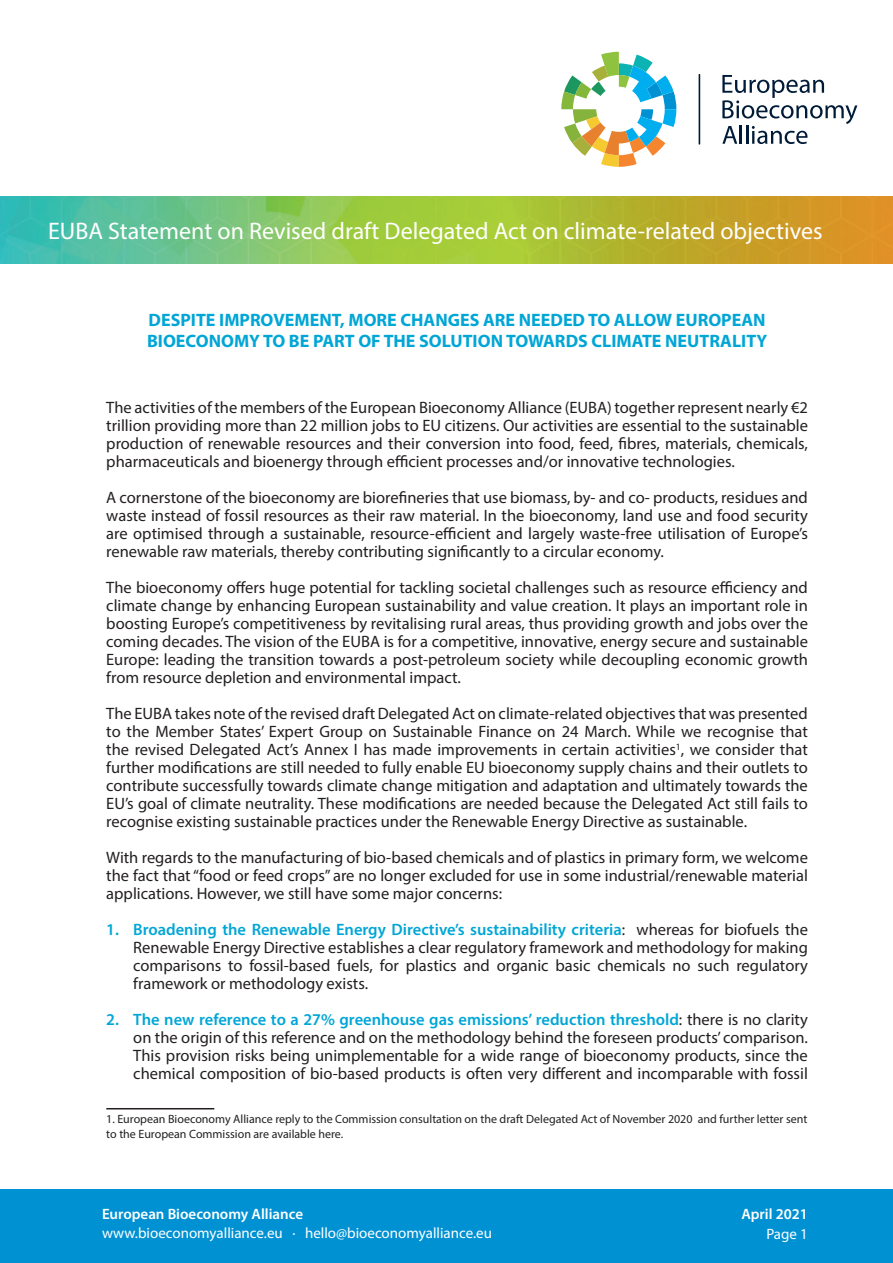
<style>
.page{position:relative;width:893px;height:1263px;background:#fff}
.page>*{position:absolute;margin:0;border:0;box-sizing:border-box;transform-origin:0 0}
.t1{font:24px "Myriad Pro";color:#fff}
.t2{font:700 18px/21px "Myriad Pro";color:#00a6d6}
.t3{font:16.5px/18px "Myriad Pro";color:#231f20;text-align:justify}
.t4{font:15px "Myriad Pro";color:#fff}
.t5{font:600 15px "Myriad Pro";color:#fff}
.t6{font:12px/14.4px "Myriad Pro";color:#231f20}
.s1{font-weight:600;color:#00a6d6}
</style>
<div class="page">
<div style="left:0;top:1189px;width:893px;height:74px;background:#0091d3"></div>
<hr style="left:699px;top:74px;width:1px;height:71px;background:#001b38">
<svg style="left:722px;top:75px;width:135px;height:69px"></svg>
<svg style="left:561px;top:52px;width:115px;height:115px"></svg>
<hr style="left:106px;top:1108px;width:108px;height:1px;background:#231f20">
<img style="left:0;top:197px;width:893px;height:67px">
<h1 class="t1" style="left:48px;top:217px;width:776px">EUBA Statement on Revised draft Delegated Act on climate-related objectives</h1>
<p class="t2" style="left:147px;top:309px;width:622px">DESPITE IMPROVEMENT, MORE CHANGES ARE NEEDED TO ALLOW EUROPEAN<br>BIOECONOMY TO BE PART OF THE SOLUTION TOWARDS CLIMATE NEUTRALITY</p>
<p class="t3" style="left:106px;top:398px;width:703px">The activities of the members of the European Bioeconomy Alliance (EUBA) together represent nearly €2 trillion providing more than 22 million jobs to EU citizens. Our activities are essential to the sustainable production of renewable resources and their conversion into food, feed, fibres, materials, chemicals, pharmaceuticals and bioenergy through efficient processes and/or innovative technologies.</p>
<p class="t3" style="left:106px;top:488px;width:703px">A cornerstone of the bioeconomy are biorefineries that use biomass, by- and co- products, residues and waste instead of fossil resources as their raw material. In the bioeconomy, land use and food security are optimised through a sustainable, resource-efficient and largely waste-free utilisation of Europe’s renewable raw materials, thereby contributing significantly to a circular economy.</p>
<p class="t3" style="left:106px;top:578px;width:703px">The bioeconomy offers huge potential for tackling societal challenges such as resource efficiency and climate change by enhancing European sustainability and value creation. It plays an important role in boosting Europe’s competitiveness by revitalising rural areas, thus providing growth and jobs over the coming decades. The vision of the EUBA is for a competitive, innovative, energy secure and sustainable Europe: leading the transition towards a post-petroleum society while decoupling economic growth from resource depletion and environmental impact.</p>
<p class="t3" style="left:106px;top:704px;width:703px">The EUBA takes note of the revised draft Delegated Act on climate-related objectives that was presented to the Member States’ Expert Group on Sustainable Finance on 24 March. While we recognise that the revised Delegated Act’s Annex I has made improvements in certain activities<sup>1</sup>, we consider that further modifications are still needed to fully enable EU bioeconomy supply chains and their outlets to contribute successfully towards climate change mitigation and adaptation and ultimately towards the EU’s goal of climate neutrality. These modifications are needed because the Delegated Act still fails to recognise existing sustainable practices under the Renewable Energy Directive as sustainable.</p>
<p class="t3" style="left:106px;top:848px;width:703px">With regards to the manufacturing of bio-based chemicals and of plastics in primary form, we welcome the fact that “food or feed crops” are no longer excluded for use in some industrial/renewable material applications. However, we still have some major concerns:</p>
<p class="t3" style="left:133px;top:920px;width:676px;text-indent:-27px"><span class="s1">1. Broadening the Renewable Energy Directive’s sustainability criteria</span>: whereas for biofuels the Renewable Energy Directive establishes a clear regulatory framework and methodology for making comparisons to fossil-based fuels, for plastics and organic basic chemicals no such regulatory framework or methodology exists.</p>
<p class="t3" style="left:133px;top:1010px;width:676px;text-indent:-27px"><span class="s1">2. The new reference to a 27% greenhouse gas emissions’ reduction threshold</span>: there is no clarity on the origin of this reference and on the methodology behind the foreseen products’ comparison.<br>This provision risks being unimplementable for a wide range of bioeconomy products, since the chemical composition of bio-based products is often very different and incomparable with fossil</p>
<p class="t6" style="left:106px;top:1112px;width:703px">1. European Bioeconomy Alliance reply to the Commission consultation on the draft Delegated Act of November 2020 and further letter sent to the European Commission are available here.</p>
<p class="t5" style="left:102px;top:1204px;width:203px">European Bioeconomy Alliance</p>
<p class="t4" style="left:102px;top:1224px;width:391px">www.bioeconomyalliance.eu · hello@bioeconomyalliance.eu</p>
<p class="t5" style="left:741px;top:1204px;width:68px">April 2021</p>
<p class="t4" style="left:766px;top:1225px;width:43px">Page 1</p>
</div>
